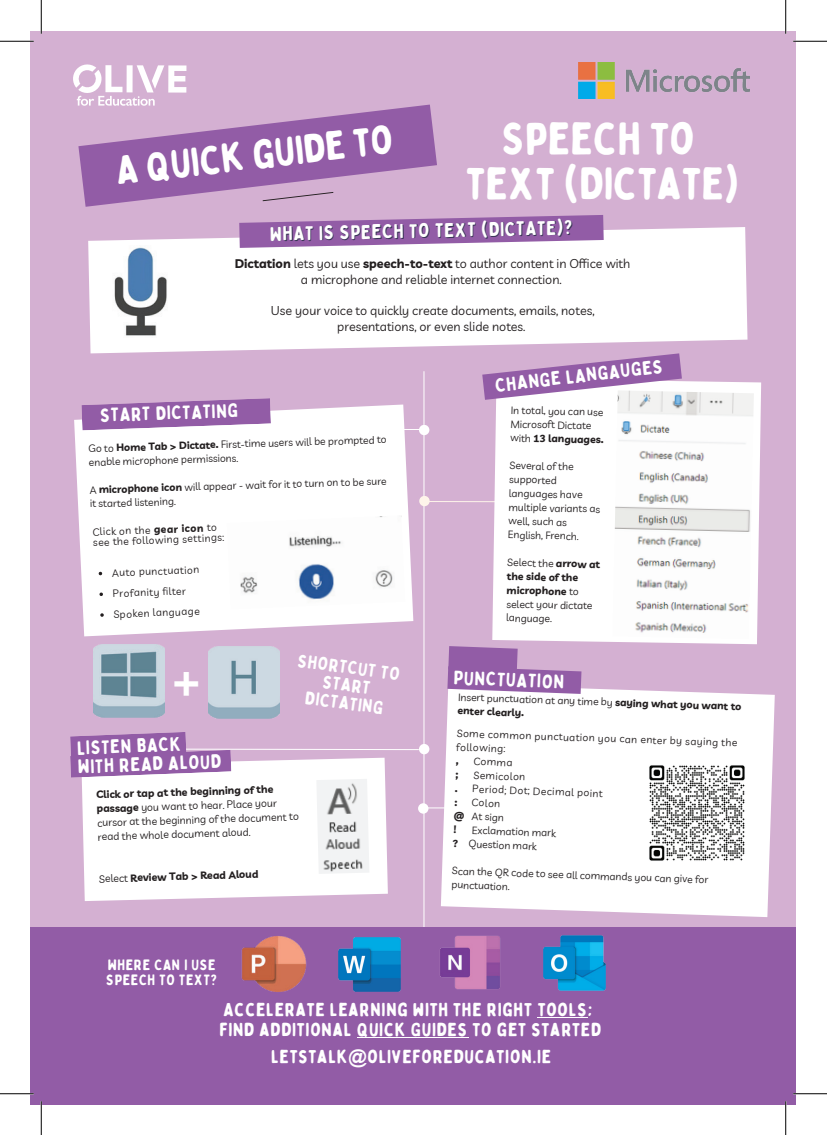
<style>
.page{position:relative;width:827px;height:1135px;background:#fff}
.page>*{position:absolute;margin:0;border:0;box-sizing:border-box;transform-origin:0 0}
.t1{font:700 48.75px "Open Sans";color:#fff}
.t2{font:45px/45px "Bobby Jones Soft";color:#fff;text-align:center}
.t3{font:40px "Bobby Jones Soft";color:#fff}
.t4{font:19.75px "Bobby Jones Soft";color:#fff}
.t5{font:19.38px/18.8px "Bobby Jones Soft";color:#fff}
.t6{font:19.12px "Bobby Jones Soft";color:#fff}
.t7{font:18.75px/19.8px "Bobby Jones Soft";letter-spacing:.035em;color:#fff}
.t8{font:18.25px/17.9px "Bobby Jones Soft";color:#fff;text-align:center}
.t9{font:15px/15px "Bobby Jones Soft";letter-spacing:.04em;color:#fff}
.t10{font:12.5px/16px "Livvic";color:#231f20;text-align:center}
.t11{font:10.5px/14px "Livvic";color:#231f20}
.t12{font:700 10.5px "Livvic";color:#231f20}
.t13{font:10.38px/13.9px "Livvic";color:#231f20}
.t14{font:700 10.38px/13.8px "Livvic";color:#231f20}
.s1{font-weight:700}
.s2{font-weight:400}
.s3{font-family:"Arial";font-weight:700}
</style>
<div class="page">
<div style="left:31px;top:31px;width:765px;height:1054px;background:#d4b0d2"></div>
<hr style="left:423px;top:371px;width:1px;height:714px;background:#fff">
<hr style="left:229px;top:429px;width:195px;height:1px;background:#fff">
<div style="left:419px;top:425px;width:10px;height:10px;background:#fff;border-radius:5px"></div>
<hr style="left:425px;top:501px;width:106px;height:1px;background:#fef4ea">
<div style="left:419px;top:496px;width:10px;height:10px;background:#fef4ea;border-radius:5px"></div>
<div style="left:31px;top:927px;width:765px;height:177px;background:#925ca6"></div>
<div style="left:419px;top:744px;width:10px;height:10px;background:#fff;border-radius:5px"></div>
<hr style="left:423px;top:807px;width:110px;height:1px;background:#fff">
<div style="left:418px;top:803px;width:10px;height:11px;background:#fff;border-radius:5px"></div>
<div style="left:441px;top:688px;width:333px;height:229px;background:#fff"></div>
<svg style="left:447px;top:646px;width:134px;height:48px"></svg>
<div style="left:81px;top:778px;width:307px;height:123px;background:#fff"></div>
<img style="left:316px;top:779px;width:53px;height:95px">
<svg style="left:88px;top:227px;width:659px;height:126px;background:#faf7fa"></svg>
<img style="left:102px;top:246px;width:81px;height:92px">
<div style="left:492px;top:381px;width:269px;height:263px;background:#fff"></div>
<img style="left:612px;top:390px;width:142px;height:249px">
<svg style="left:482px;top:353px;width:200px;height:47px"></svg>
<svg style="left:239px;top:215px;width:364px;height:33px;background:#a779b6"></svg>
<svg style="left:74px;top:404px;width:339px;height:232px;background:#fbf8fb"></svg>
<img style="left:227px;top:515px;width:178px;height:94px">
<svg style="left:99px;top:592px;width:4px;height:4px"></svg>
<svg style="left:100px;top:613px;width:4px;height:4px"></svg>
<svg style="left:81px;top:398px;width:190px;height:32px;background:#a577b4"></svg>
<svg style="left:70px;top:732px;width:349px;height:46px"></svg>
<img style="left:93px;top:644px;width:71px;height:73px">
<img style="left:209px;top:646px;width:70px;height:72px">
<img style="left:641px;top:758px;width:111px;height:110px">
<img style="left:241px;top:936px;width:66px;height:56px">
<img style="left:338px;top:937px;width:63px;height:55px">
<img style="left:440px;top:935px;width:61px;height:55px">
<img style="left:543px;top:935px;width:63px;height:56px">
<hr style="left:537px;top:1017px;width:50px;height:1px;background:#fff">
<hr style="left:357px;top:1037px;width:111px;height:1px;background:#fff">
<img style="left:579px;top:63px;width:170px;height:36px">
<svg style="left:73px;top:64px;width:364px;height:143px"></svg>
<hr style="left:0;top:40px;width:34px;height:2px;background:#fff">
<hr style="left:793px;top:40px;width:34px;height:2px;background:#fff">
<hr style="left:40px;top:0;width:2px;height:34px;background:#fff">
<hr style="left:40px;top:1101px;width:2px;height:34px;background:#fff">
<hr style="left:0;top:41px;width:34px;height:1px;background:#000">
<hr style="left:793px;top:41px;width:34px;height:1px;background:#000">
<hr style="left:0;top:1093px;width:34px;height:1px;background:#000">
<hr style="left:793px;top:1093px;width:34px;height:1px;background:#000">
<hr style="left:41px;top:0;width:1px;height:34px;background:#000">
<hr style="left:41px;top:1101px;width:1px;height:34px;background:#000">
<hr style="left:785px;top:0;width:1px;height:34px;background:#000">
<hr style="left:785px;top:1101px;width:1px;height:34px;background:#000">
<svg style="left:455px;top:773px;width:3px;height:7px"></svg>
<svg style="left:454px;top:800px;width:3px;height:6px"></svg>
<h3 class="t3" style="left:113px;top:145px;width:280px;rotate:-6deg">A QUICK GUIDE TO</h3>
<h2 class="t2" style="left:466px;top:117px;width:275px">SPEECH TO<br>TEXT (DICTATE)</h2>
<h3 class="t4" style="left:270px;top:221px;width:305px;rotate:-1deg">WHAT IS SPEECH TO TEXT (DICTATE)?</h3>
<p class="t10" style="left:235px;top:254px;width:397px"><span class="s1">Dictation</span> lets you use <span class="s1">speech-to-text</span> to author content in Office with a microphone and reliable internet connection.</p>
<p class="t10" style="left:271px;top:302px;width:325px">Use your voice to quickly create documents, emails, notes, presentations, or even slide notes.</p>
<h3 class="t6" style="left:100px;top:403px;width:139px;rotate:-2deg">START DICTATING</h3>
<p class="t13" style="left:88px;top:442px;width:300px;line-height:13.2px;rotate:-2deg">Go to <span class="s1">Home Tab &gt; Dictate.</span> First-time users will be prompted to enable microphone permissions.</p>
<p class="t13" style="left:89px;top:484px;width:299px;line-height:13.1px;rotate:-2deg">A <span class="s1">microphone icon</span> will appear - wait for it to turn on to be sure it started listening.</p>
<p class="t13" style="left:92px;top:526px;width:133px;line-height:10.2px;rotate:-2deg">Click on the <span class="s1">gear icon</span> to see the following settings:</p>
<p class="t13" style="left:112px;top:562px;width:89px;line-height:20.8px;rotate:-2deg">Auto punctuation<br>Profanity fi lter<br>Spoken language</p>
<h1 class="t1" style="left:172px;top:649px;width:29px">+</h1>
<h3 class="t8" style="left:299px;top:652px;width:104px;rotate:7deg">SHORTCUT TO<br>START<br>DICTATING</h3>
<h3 class="t5" style="left:77px;top:739px;width:145px;rotate:-2deg">LISTEN BACK<br>WITH READ ALOUD</h3>
<p class="t11" style="left:96px;top:787px;width:203px;rotate:-2deg"><span class="s1">Click or tap at the beginning of the passage</span> you want to hear. Place your cursor at the beginning of the document to read the whole document aloud.</p>
<p class="t12" style="left:99px;top:871px;width:161px;rotate:-2deg"><span class="s2">Select</span> Review Tab &gt; Read Aloud</p>
<h3 class="t9" style="left:106px;top:957px;width:113px">WHERE CAN I USE<br>SPEECH TO TEXT?</h3>
<h3 class="t6" style="left:494px;top:374px;width:170px;rotate:-7deg">CHANGE LANGAUGES</h3>
<p class="t13" style="left:511px;top:403px;width:94px;rotate:1deg">In total, you can use<br>Microsoft Dictate</p>
<p class="t14" style="left:510px;top:430px;width:95px;rotate:1deg"><span class="s2">with</span> 13 languages.</p>
<p class="t13" style="left:509px;top:458px;width:93px;rotate:1deg">Several of the supported languages have multiple variants as well, such as<br>English, French.</p>
<p class="t13" style="left:507px;top:555px;width:95px;rotate:1deg">Select the <span class="s1">arrow at the side of the microphone</span> to select your dictate language.</p>
<h3 class="t5" style="left:454px;top:669px;width:112px;rotate:2deg">PUNCTUATION</h3>
<p class="t14" style="left:458px;top:689px;width:285px;rotate:2deg"><span class="s2">Insert punctuation at any time by</span> saying what you want to enter clearly.</p>
<p class="t13" style="left:457px;top:725px;width:282px;rotate:2deg">Some common punctuation you can enter by saying the following:</p>
<p class="t13" style="left:474px;top:754px;width:41px;rotate:2deg">Comma</p>
<p class="t13" style="left:474px;top:767px;width:53px;rotate:2deg">Semicolon</p>
<p class="t13" style="left:472px;top:781px;width:132px;rotate:2deg">Period; Dot; Decimal point</p>
<p class="t13" style="left:455px;top:794px;width:51px;text-indent:17px;rotate:2deg">Colon <span class="s1">@</span> At sign <span class="s1">!</span></p>
<p class="t13" style="left:454px;top:822px;width:104px;text-indent:18px;rotate:2deg">Exclamation mark <span class="s1">?</span> Question mark</p>
<p class="t13" style="left:452px;top:863px;width:258px;rotate:2deg">Scan the QR code to see all commands you can give for punctuation.</p>
<h3 class="t7" style="left:219px;top:1000px;width:383px">ACCELERATE LEARNING WITH THE RIGHT TOOLS;<br>FIND ADDITIONAL QUICK GUIDES TO GET STARTED</h3>
<h3 class="t7" style="left:271px;top:1047px;width:282px">LETSTALK<span class="s3">@</span>OLIVEFOREDUCATION.IE</h3>
</div>
